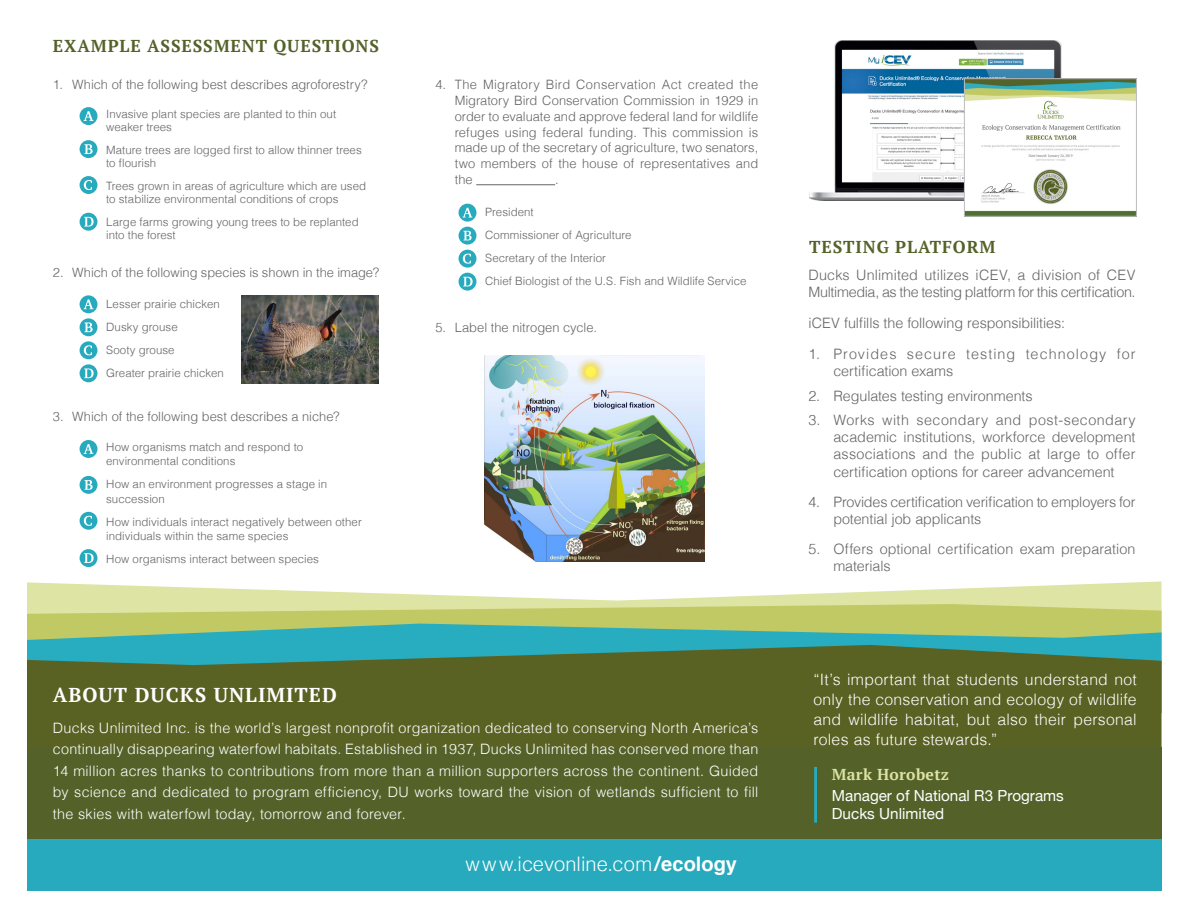
<style>
.page{position:relative;width:1188px;height:918px;background:#fff}
.page>*{position:absolute;margin:0;border:0;box-sizing:border-box;transform-origin:0 0}
.t1{font:300 20.1px "Helvetica";letter-spacing:.005em;color:#fff}
.t2{font:700 20.1px "PT Serif";letter-spacing:.05em;color:#fff}
.t3{font:700 17.25px "PT Serif";letter-spacing:.05em;color:#54622a}
.t4{font:300 15.75px/20.1px "Helvetica";letter-spacing:.015em;color:#fff;text-align:justify}
.t5{font:700 15.75px "PT Serif";letter-spacing:.02em;color:#dde3a4}
.t6{font:15.3px/18.6px "Helvetica Neue";color:#fff}
.t7{font:300 14.4px/17.2px "Helvetica";letter-spacing:-.005em;color:#636366}
.t8{font:300 14.4px/21.5px "Helvetica";letter-spacing:.02em;color:#fff;text-align:justify}
.t9{font:300 14.4px/17.2px "Helvetica";letter-spacing:.07em;color:#636366}
.t10{font:300 12.9px/15.8px "Helvetica";color:#636366;text-align:justify}
.t11{font:300 11.4px/23px "Helvetica";letter-spacing:.005em;color:#636366}
.s1{font-weight:700}
</style>
<div class="page">
<svg style="left:27px;top:581px;width:1135px;height:23px;fill:#dee4a3"></svg>
<svg style="left:27px;top:604px;width:1135px;height:20px;background:#c6cf72"></svg>
<svg style="left:27px;top:624px;width:1135px;height:21px;background:#5eb69e"></svg>
<svg style="left:27px;top:645px;width:1135px;height:103px;background:#536833"></svg>
<img style="left:809px;top:40px;width:253px;height:161px">
<hr style="left:476px;top:184px;width:79px;height:1px;background:#636366">
<div style="left:80px;top:107px;width:17px;height:18px;background:#27aabd;border-radius:50%"></div>
<svg style="left:84px;top:111px;width:9px;height:10px"></svg>
<div style="left:80px;top:140px;width:17px;height:18px;background:#27aabd;border-radius:50%"></div>
<svg style="left:84px;top:144px;width:9px;height:10px"></svg>
<div style="left:80px;top:176px;width:17px;height:18px;background:#27aabd;border-radius:50%"></div>
<svg style="left:84px;top:180px;width:8px;height:10px"></svg>
<div style="left:80px;top:213px;width:17px;height:18px;background:#27aabd;border-radius:50%"></div>
<svg style="left:84px;top:217px;width:10px;height:10px"></svg>
<div style="left:80px;top:295px;width:17px;height:18px;background:#27aabd;border-radius:50%"></div>
<svg style="left:84px;top:299px;width:9px;height:10px"></svg>
<div style="left:459px;top:204px;width:17px;height:18px;background:#27aabd;border-radius:50%"></div>
<svg style="left:463px;top:208px;width:9px;height:10px"></svg>
<div style="left:80px;top:318px;width:17px;height:18px;background:#27aabd;border-radius:50%"></div>
<svg style="left:84px;top:322px;width:9px;height:10px"></svg>
<svg style="left:459px;top:227px;width:17px;height:18px"></svg>
<svg style="left:463px;top:231px;width:9px;height:9px"></svg>
<div style="left:80px;top:341px;width:17px;height:18px;background:#27aabd;border-radius:50%"></div>
<svg style="left:84px;top:345px;width:8px;height:10px"></svg>
<div style="left:459px;top:250px;width:17px;height:18px;background:#27aabd;border-radius:50%"></div>
<svg style="left:463px;top:254px;width:8px;height:10px"></svg>
<div style="left:80px;top:364px;width:17px;height:18px;background:#27aabd;border-radius:50%"></div>
<svg style="left:84px;top:369px;width:10px;height:9px"></svg>
<svg style="left:459px;top:273px;width:17px;height:18px"></svg>
<svg style="left:463px;top:277px;width:10px;height:9px"></svg>
<div style="left:80px;top:440px;width:17px;height:18px;background:#27aabd;border-radius:50%"></div>
<svg style="left:84px;top:444px;width:9px;height:10px"></svg>
<div style="left:80px;top:476px;width:17px;height:18px;background:#27aabd;border-radius:50%"></div>
<svg style="left:84px;top:480px;width:9px;height:10px"></svg>
<div style="left:80px;top:512px;width:17px;height:18px;background:#27aabd;border-radius:50%"></div>
<svg style="left:84px;top:516px;width:8px;height:10px"></svg>
<div style="left:80px;top:549px;width:17px;height:18px;background:#27aabd;border-radius:50%"></div>
<svg style="left:84px;top:553px;width:10px;height:10px"></svg>
<div style="left:27px;top:748px;width:1135px;height:143px;background:#54622a"></div>
<img style="left:966px;top:80px;width:169px;height:135px">
<div style="left:964px;top:78px;width:173px;height:139px;border:1px solid #bcbdc0"></div>
<hr style="left:814px;top:767px;width:3px;height:56px;background:#27aabd">
<div style="left:27px;top:839px;width:1135px;height:52px;background:#27aabd"></div>
<img style="left:242px;top:295px;width:136px;height:89px">
<img style="left:484px;top:355px;width:220px;height:206px">
<p class="t3" style="left:53px;top:35px;width:328px">EXAMPLE ASSESSMENT QUESTIONS</p>
<p class="t10" style="left:53px;top:76px;width:316px">1. Which of the following best describes agroforestry?</p>
<p class="t10" style="left:455px;top:76px;width:305px;text-indent:-19px">4. The Migratory Bird Conservation Act created the Migratory Bird Conservation Commission in 1929 in order to evaluate and approve federal land for wildlife refuges using federal funding. This commission is made up of the secretary of agriculture, two senators, two members of the house of representatives and the</p>
<p class="t10" style="left:555px;top:170px;width:5px">.</p>
<p class="t11" style="left:106px;top:107px;width:232px;line-height:12.9px">Invasive plant species are planted to thin out weaker trees</p>
<p class="t11" style="left:106px;top:143px;width:257px;line-height:12.9px">Mature trees are logged first to allow thinner trees to flourish</p>
<p class="t11" style="left:106px;top:179px;width:262px;line-height:12.9px">Trees grown in areas of agriculture which are used to stabilize environmental conditions of crops</p>
<p class="t11" style="left:106px;top:214px;width:254px;line-height:12.9px">Large farms growing young trees to be replanted into the forest</p>
<p class="t11" style="left:485px;top:200px;width:263px">President<br>Commissioner of Agriculture<br>Secretary of the Interior<br>Chief Biologist of the U.S. Fish and Wildlife Service</p>
<p class="t10" style="left:53px;top:264px;width:328px">2. Which of the following species is shown in the image?</p>
<p class="t11" style="left:106px;top:292px;width:119px">Lesser prairie chicken<br>Dusky grouse<br>Sooty grouse<br>Greater prairie chicken</p>
<p class="t10" style="left:53px;top:408px;width:288px">3. Which of the following best describes a niche?</p>
<p class="t11" style="left:106px;top:439px;width:199px;line-height:14.2px">How organisms match and respond to environmental conditions</p>
<p class="t11" style="left:106px;top:476px;width:223px;line-height:14.4px">How an environment progresses a stage in succession</p>
<p class="t11" style="left:106px;top:514px;width:257px;line-height:14.2px">How individuals interact negatively between other individuals within the same species</p>
<p class="t11" style="left:106px;top:546px;width:214px">How organisms interact between species</p>
<p class="t2" style="left:53px;top:682px;width:285px">ABOUT DUCKS UNLIMITED</p>
<p class="t10" style="left:435px;top:319px;width:163px">5. Label the nitrogen cycle.</p>
<p class="t8" style="left:53px;top:716px;width:707px">Ducks Unlimited Inc. is the world’s largest nonprofit organization dedicated to conserving North America’s continually disappearing waterfowl habitats. Established in 1937, Ducks Unlimited has conserved more than 14 million acres thanks to contributions from more than a million supporters across the continent. Guided by science and dedicated to program efficiency, DU works toward the vision of wetlands sufficient to fill the skies with waterfowl today, tomorrow and forever.</p>
<p class="t1" style="left:465px;top:847px;width:273px">www.icevonline.com<span class="s1">/ecology</span></p>
<p class="t3" style="left:809px;top:235px;width:188px">TESTING PLATFORM</p>
<p class="t7" style="left:808px;top:265px;width:329px">Ducks Unlimited utilizes iCEV, a division of CEV<br>Multimedia, as the testing platform for this certification.</p>
<p class="t7" style="left:808px;top:313px;width:258px">iCEV fulfills the following responsibilities:</p>
<p class="t9" style="left:833px;top:344px;width:304px;text-indent:-25px">1. Provides secure testing technology for certification exams</p>
<p class="t7" style="left:808px;top:386px;width:226px">2. Regulates testing environments</p>
<p class="t7" style="left:833px;top:410px;width:304px;text-align:justify;text-indent:-25px">3. Works with secondary and post-secondary academic institutions, workforce development associations and the public at large to offer certification options for career advancement</p>
<p class="t7" style="left:833px;top:492px;width:304px;text-indent:-25px">4. Provides certification verification to employers for potential job applicants</p>
<p class="t7" style="left:833px;top:539px;width:304px;text-indent:-25px">5. Offers optional certification exam preparation materials</p>
<p class="t4" style="left:813px;top:668px;width:325px">“It’s important that students understand not only the conservation and ecology of wildlife and wildlife habitat, but also their personal roles as future stewards.”</p>
<p class="t5" style="left:832px;top:764px;width:119px">Mark Horobetz</p>
<p class="t6" style="left:832px;top:787px;width:233px">Manager of National R3 Programs<br>Ducks Unlimited</p>
</div>
